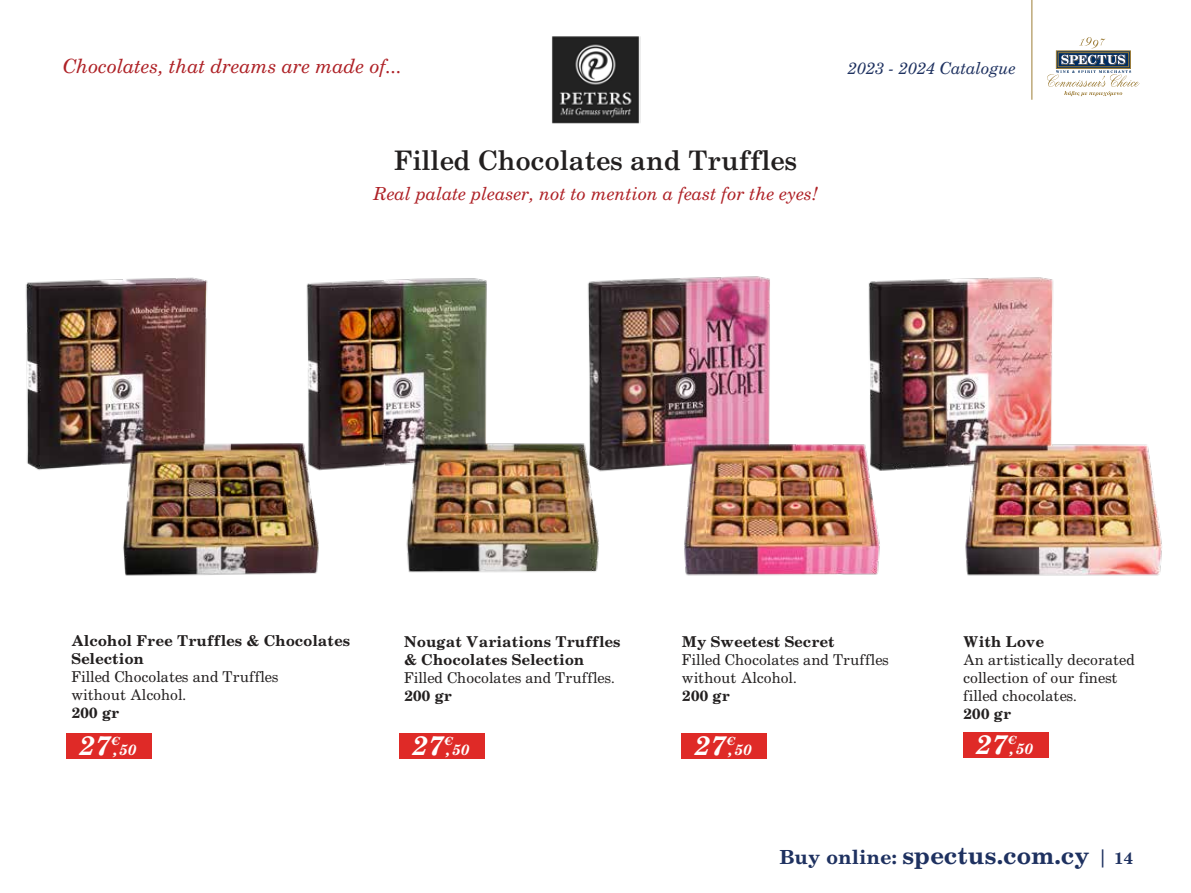
<style>
.page{position:relative;width:1191px;height:893px;background:#fff}
.page>*{position:absolute;margin:0;border:0;box-sizing:border-box;transform-origin:0 0}
.t1{font:500 27px "PF Century";color:#221f1f}
.t2{font:italic 700 27px "PF Century";color:#fff}
.t3{font:700 24px "PF Century";color:#1e3160}
.t4{font:italic 19.5px "PF Century";color:#ae2126}
.t5{font:italic 18px "PF Century";color:#ae2126}
.t6{font:italic 16.5px "PF Century";color:#1e3160}
.t7{font:15px/18px "PF Century";color:#221f1f}
.t8{font:700 15px/18px "PF Century";color:#221f1f}
.t9{font:italic 700 15px "PF Century";color:#fff}
.t10{font:italic 700 11.25px "PF Century";color:#fff}
.s1{font-size:15px}
.s2{font-size:19.5px}
.s3{font-weight:400;font-size:21px}
.s4{font-size:16.5px}
</style>
<div class="page">
<img style="left:551px;top:36px;width:90px;height:88px">
<img style="left:25px;top:277px;width:270px;height:299px">
<img style="left:295px;top:278px;width:282px;height:296px">
<img style="left:577px;top:276px;width:281px;height:300px">
<hr style="left:1031px;top:0;width:1px;height:100px;background:#9c7d35">
<svg style="left:1047px;top:37px;width:92px;height:59px"></svg>
<div style="left:66px;top:733px;width:85px;height:25px;background:#df2a27"></div>
<div style="left:399px;top:733px;width:85px;height:26px;background:#df2a27"></div>
<div style="left:681px;top:733px;width:85px;height:26px;background:#df2a27"></div>
<img style="left:858px;top:277px;width:304px;height:299px">
<div style="left:963px;top:733px;width:85px;height:25px;background:#df2a27"></div>
<h3 class="t4" style="left:62px;top:54px;width:341px">Chocolates, that dreams are made of...</h3>
<p class="t6" style="left:847px;top:58px;width:170px">2023 - 2024 Catalogue</p>
<h1 class="t1" style="left:394px;top:143px;width:405px">Filled Chocolates and Truffles</h1>
<p class="t5" style="left:373px;top:183px;width:446px">Real palate pleaser, not to mention a feast for the eyes!</p>
<p class="t8" style="left:71px;top:632px;width:280px">Alcohol Free Truffles &amp; Chocolates<br>Selection</p>
<p class="t7" style="left:71px;top:668px;width:208px">Filled Chocolates and Truffles without Alcohol.</p>
<p class="t8" style="left:71px;top:704px;width:50px">200 gr</p>
<p class="t8" style="left:404px;top:633px;width:218px">Nougat Variations Truffles &amp; Chocolates Selection</p>
<p class="t7" style="left:404px;top:668px;width:211px">Filled Chocolates and Truffles.</p>
<p class="t8" style="left:404px;top:687px;width:50px">200 gr</p>
<h1 class="t2" style="left:79px;top:727px;width:59px">27 <span class="s1">50</span></h1>
<p class="t10" style="left:112px;top:733px;width:10px">€</p>
<p class="t9" style="left:113px;top:740px;width:6px">,</p>
<h1 class="t2" style="left:412px;top:728px;width:59px">27 <span class="s1">50</span></h1>
<p class="t10" style="left:444px;top:734px;width:10px">€</p>
<p class="t9" style="left:446px;top:740px;width:6px">,</p>
<p class="t8" style="left:682px;top:633px;width:154px">My Sweetest Secret</p>
<p class="t7" style="left:682px;top:650px;width:208px">Filled Chocolates and Truffles without Alcohol.</p>
<p class="t8" style="left:682px;top:687px;width:50px">200 gr</p>
<h1 class="t2" style="left:694px;top:728px;width:59px">27 <span class="s1">50</span></h1>
<p class="t10" style="left:727px;top:734px;width:10px">€</p>
<p class="t9" style="left:728px;top:740px;width:6px">,</p>
<p class="t8" style="left:963px;top:632px;width:82px">With Love</p>
<p class="t7" style="left:963px;top:650px;width:173px">An artistically decorated collection of our finest filled chocolates.</p>
<p class="t8" style="left:963px;top:704px;width:50px">200 gr</p>
<h1 class="t2" style="left:976px;top:727px;width:59px">27 <span class="s1">50</span></h1>
<p class="t10" style="left:1008px;top:733px;width:10px">€</p>
<p class="t9" style="left:1010px;top:739px;width:6px">,</p>
<h2 class="t3" style="left:779px;top:840px;width:355px"><span class="s2">Buy online:</span> spectus.com.cy <span class="s3">|</span> <span class="s4">14</span></h2>
</div>
